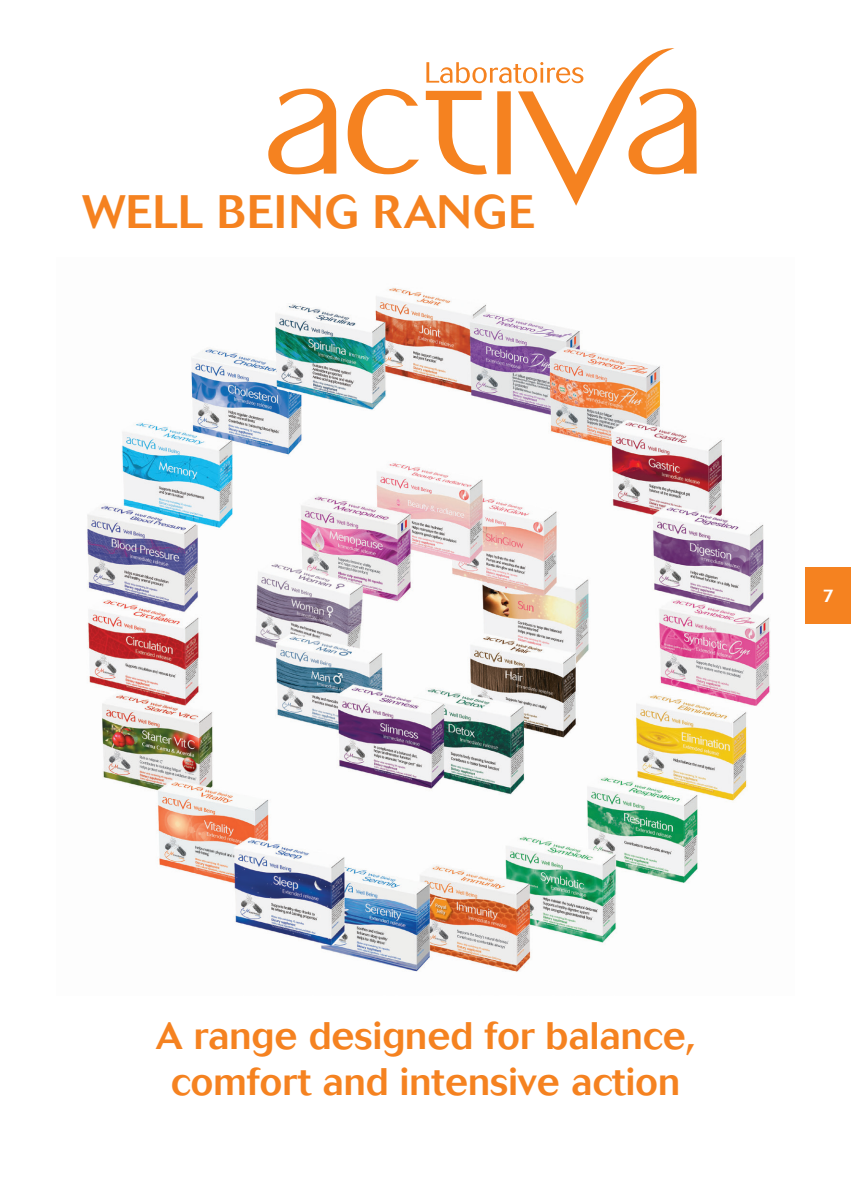
<style>
.page{position:relative;width:851px;height:1191px;background:#fff}
.page>*{position:absolute;margin:0;border:0;box-sizing:border-box;transform-origin:0 0}
.t1{font:500 46.4px "Cosmos";letter-spacing:.02em;color:#f58220}
.t2{font:500 38px/45.6px "Cosmos";color:#f58220;text-align:center}
.t3{font:500 18px "Cosmos";color:#fff}
</style>
<div class="page">
<div style="left:805px;top:567px;width:45px;height:57px;background:#f58220"></div>
<img style="left:87px;top:288px;width:684px;height:684px">
<svg style="left:347px;top:89px;width:72px;height:85px"></svg>
<svg style="left:268px;top:89px;width:68px;height:85px"></svg>
<svg style="left:426px;top:48px;width:270px;height:158px"></svg>
<p class="t1" style="left:82px;top:185px;width:454px">WELL BEING RANGE</p>
<p class="t3" style="left:822px;top:586px;width:13px">7</p>
<p class="t2" style="left:156px;top:1013px;width:540px">A range designed for balance, comfort and intensive action</p>
</div>
